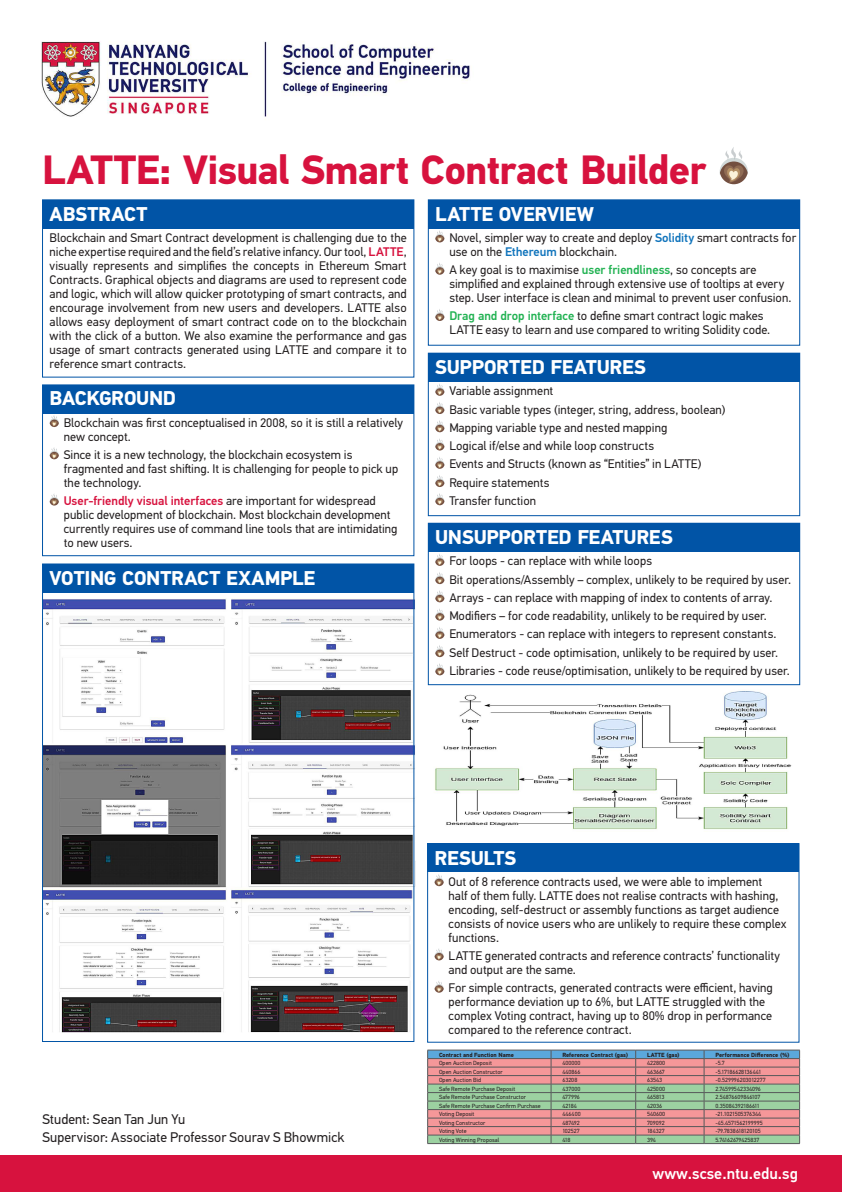
<style>
.page{position:relative;width:842px;height:1192px;background:#fff}
.page>*{position:absolute;margin:0;border:0;box-sizing:border-box;transform-origin:0 0}
.t1{font:700 41px "PF Din Text Universal";letter-spacing:-.02em;color:#d7123e}
.t2{font:700 20px "PF Din Text Universal";letter-spacing:-.01em;color:#fff}
.t3{font:500 16px "PF Din Text Universal";color:#fff}
.t4{font:14px/18px "PF Din Text Universal";letter-spacing:.005em;color:#231f20}
.t5{font:12.5px/14px "PF Din Text Universal";letter-spacing:.005em;color:#231f20}
.t6{font:6px "PF Din Text Universal";color:#231f20}
.t7{font:700 6px "PF Din Text Universal";letter-spacing:-.005em;color:#231f20}
.s1{font-weight:500;color:#d7123e}
.s2{font-weight:500;color:#1074bc}
.s3{font-weight:500;color:#21b252}
</style>
<div class="page">
<img style="left:41px;top:41px;width:429px;height:79px">
<div style="left:0;top:1155px;width:842px;height:37px;background:#d7123e"></div>
<img style="left:44px;top:598px;width:372px;height:434px">
<img style="left:434px;top:691px;width:358px;height:139px">
<div style="left:428px;top:200px;width:372px;height:145px;border:1px solid #0154a6"></div>
<div style="left:428px;top:200px;width:372px;height:28px;background:#0154a6"></div>
<div style="left:43px;top:200px;width:371px;height:28px;background:#0154a6"></div>
<svg style="left:435px;top:230px;width:9px;height:12px"></svg>
<svg style="left:435px;top:263px;width:9px;height:11px"></svg>
<svg style="left:435px;top:309px;width:9px;height:11px"></svg>
<div style="left:42px;top:385px;width:372px;height:171px;border:1px solid #0154a6"></div>
<div style="left:43px;top:385px;width:371px;height:28px;background:#0154a6"></div>
<svg style="left:50px;top:415px;width:9px;height:12px"></svg>
<svg style="left:50px;top:448px;width:9px;height:11px"></svg>
<svg style="left:50px;top:494px;width:9px;height:11px"></svg>
<div style="left:428px;top:353px;width:372px;height:163px;border:1px solid #0154a6"></div>
<div style="left:428px;top:353px;width:372px;height:29px;background:#0154a6"></div>
<svg style="left:435px;top:384px;width:9px;height:11px"></svg>
<svg style="left:435px;top:402px;width:9px;height:11px"></svg>
<svg style="left:435px;top:420px;width:9px;height:12px"></svg>
<svg style="left:435px;top:438px;width:9px;height:12px"></svg>
<svg style="left:435px;top:457px;width:9px;height:11px"></svg>
<svg style="left:435px;top:475px;width:9px;height:11px"></svg>
<svg style="left:435px;top:493px;width:9px;height:12px"></svg>
<div style="left:428px;top:523px;width:372px;height:162px;border:1px solid #0154a6"></div>
<div style="left:428px;top:523px;width:372px;height:29px;background:#0154a6"></div>
<svg style="left:435px;top:554px;width:9px;height:11px"></svg>
<svg style="left:435px;top:572px;width:9px;height:12px"></svg>
<svg style="left:435px;top:590px;width:9px;height:12px"></svg>
<svg style="left:435px;top:609px;width:9px;height:11px"></svg>
<svg style="left:435px;top:627px;width:9px;height:11px"></svg>
<svg style="left:435px;top:645px;width:9px;height:12px"></svg>
<svg style="left:435px;top:663px;width:9px;height:12px"></svg>
<div style="left:427px;top:843px;width:372px;height:199px;border:1px solid #0154a6"></div>
<div style="left:428px;top:844px;width:371px;height:28px;background:#0154a6"></div>
<svg style="left:434px;top:874px;width:10px;height:12px"></svg>
<svg style="left:434px;top:948px;width:10px;height:12px"></svg>
<svg style="left:434px;top:981px;width:10px;height:11px"></svg>
<div style="left:43px;top:564px;width:371px;height:28px;background:#0154a6"></div>
<svg style="left:720px;top:147px;width:28px;height:36px"></svg>
<svg style="left:427px;top:1050px;width:373px;height:93px"></svg>
<hr style="left:427px;top:1143px;width:124px;height:1px;background:#57585a">
<hr style="left:551px;top:1143px;width:85px;height:1px;background:#57585a">
<hr style="left:636px;top:1143px;width:68px;height:1px;background:#57585a">
<hr style="left:704px;top:1143px;width:96px;height:1px;background:#57585a">
<h1 class="t1" style="left:42px;top:143px;width:665px">LATTE: Visual Smart Contract Builder</h1>
<h2 class="t2" style="left:50px;top:201px;width:100px">ABSTRACT</h2>
<p class="t5" style="left:50px;top:231px;width:359px;text-align:justify">Blockchain and Smart Contract development is challenging due to the niche expertise required and the field’s relative infancy. Our tool, <span class="s1">LATTE</span>, visually represents and simplifies the concepts in Ethereum Smart Contracts. Graphical objects and diagrams are used to represent code and logic, which will allow quicker prototyping of smart contracts, and encourage involvement from new users and developers. LATTE also allows easy deployment of smart contract code on to the blockchain with the click of a button. We also examine the performance and gas usage of smart contracts generated using LATTE and compare it to reference smart contracts.</p>
<h2 class="t2" style="left:435px;top:201px;width:160px">LATTE OVERVIEW</h2>
<p class="t5" style="left:449px;top:231px;width:348px">Novel, simpler way to create and deploy <span class="s2">Solidity</span> smart contracts for use on the <span class="s2">Ethereum</span> blockchain.</p>
<p class="t5" style="left:449px;top:264px;width:344px">A key goal is to maximise <span class="s3">user friendliness</span>, so concepts are simplified and explained through extensive use of tooltips at every step. User interface is clean and minimal to prevent user confusion.</p>
<p class="t5" style="left:449px;top:310px;width:322px"><span class="s3">Drag and drop interface</span> to define smart contract logic makes<br>LATTE easy to learn and use compared to writing Solidity code.</p>
<h2 class="t2" style="left:435px;top:354px;width:212px">SUPPORTED FEATURES</h2>
<p class="t5" style="left:449px;top:383px;width:277px;line-height:18.2px">Variable assignment<br>Basic variable types (integer, string, address, boolean)<br>Mapping variable type and nested mapping<br>Logical if/else and while loop constructs<br>Events and Structs (known as “Entities” in LATTE)<br>Require statements<br>Transfer function</p>
<h2 class="t2" style="left:435px;top:524px;width:239px">UNSUPPORTED FEATURES</h2>
<p class="t5" style="left:449px;top:553px;width:343px;line-height:18.2px">For loops - can replace with while loops<br>Bit operations/Assembly – complex, unlikely to be required by user.<br>Arrays - can replace with mapping of index to contents of array.<br>Modifiers – for code readability, unlikely to be required by user.<br>Enumerators - can replace with integers to represent constants.<br>Self Destruct - code optimisation, unlikely to be required by user.<br>Libraries - code reuse/optimisation, unlikely to be required by user.</p>
<h2 class="t2" style="left:50px;top:385px;width:128px">BACKGROUND</h2>
<p class="t5" style="left:64px;top:416px;width:341px">Blockchain was first conceptualised in 2008, so it is still a relatively new concept.</p>
<p class="t5" style="left:64px;top:448px;width:336px">Since it is a new technology, the blockchain ecosystem is fragmented and fast shifting. It is challenging for people to pick up the technology.</p>
<p class="t5" style="left:64px;top:495px;width:335px"><span class="s1">User-friendly visual interfaces</span> are important for widespread public development of blockchain. Most blockchain development currently requires use of command line tools that are intimidating to new users.</p>
<h2 class="t2" style="left:50px;top:565px;width:267px">VOTING CONTRACT EXAMPLE</h2>
<p class="t4" style="left:43px;top:1111px;width:304px">Student: Sean Tan Jun Yu<br>Supervisor: Associate Professor Sourav S Bhowmick</p>
<h2 class="t2" style="left:434px;top:845px;width:84px">RESULTS</h2>
<p class="t5" style="left:449px;top:875px;width:339px">Out of 8 reference contracts used, we were able to implement<br>half of them fully. LATTE does not realise contracts with hashing, encoding, self-destruct or assembly functions as target audience consists of novice users who are unlikely to require these complex functions.</p>
<p class="t5" style="left:449px;top:949px;width:333px">LATTE generated contracts and reference contracts’ functionality and output are the same.</p>
<p class="t5" style="left:449px;top:982px;width:326px">For simple contracts, generated contracts were efficient, having performance deviation up to 6%, but LATTE struggled with the complex Voting contract, having up to 80% drop in performance compared to the reference contract.</p>
<p class="t7" style="left:439px;top:1051px;width:76px">Contract and Function Name</p>
<p class="t7" style="left:562px;top:1051px;width:67px">Reference Contract (gas)</p>
<p class="t7" style="left:647px;top:1051px;width:34px">LATTE (gas)</p>
<p class="t7" style="left:715px;top:1051px;width:76px">Performance Difference (%)</p>
<p class="t6" style="left:439px;top:1059px;width:54px">Open Auction Deposit</p>
<p class="t6" style="left:562px;top:1059px;width:20px">400000</p>
<p class="t6" style="left:647px;top:1059px;width:20px">422800</p>
<p class="t6" style="left:715px;top:1059px;width:11px">-5.7</p>
<p class="t6" style="left:439px;top:1068px;width:65px">Open Auction Constructor</p>
<p class="t6" style="left:562px;top:1068px;width:20px">440866</p>
<p class="t6" style="left:647px;top:1068px;width:19px">463667</p>
<p class="t6" style="left:715px;top:1068px;width:47px">-5.17186628136441</p>
<p class="t6" style="left:439px;top:1076px;width:44px">Open Auction Bid</p>
<p class="t6" style="left:562px;top:1076px;width:16px">63208</p>
<p class="t6" style="left:647px;top:1076px;width:17px">63543</p>
<p class="t6" style="left:715px;top:1076px;width:52px">-0.529996203012277</p>
<p class="t6" style="left:439px;top:1085px;width:78px">Safe Remote Purchase Deposit</p>
<p class="t6" style="left:562px;top:1085px;width:19px">437000</p>
<p class="t6" style="left:647px;top:1085px;width:19px">425000</p>
<p class="t6" style="left:715px;top:1085px;width:47px">2.74599542334096</p>
<p class="t6" style="left:439px;top:1093px;width:89px">Safe Remote Purchase Constructor</p>
<p class="t6" style="left:562px;top:1093px;width:19px">477996</p>
<p class="t6" style="left:647px;top:1093px;width:19px">465813</p>
<p class="t6" style="left:715px;top:1093px;width:47px">2.54876609846107</p>
<p class="t6" style="left:439px;top:1102px;width:103px">Safe Remote Purchase Confirm Purchase</p>
<p class="t6" style="left:562px;top:1102px;width:16px">42184</p>
<p class="t6" style="left:647px;top:1102px;width:16px">42036</p>
<p class="t6" style="left:715px;top:1102px;width:46px">0.35084392186611</p>
<p class="t6" style="left:439px;top:1110px;width:37px">Voting Deposit</p>
<p class="t6" style="left:562px;top:1110px;width:20px">446400</p>
<p class="t6" style="left:647px;top:1110px;width:20px">540600</p>
<p class="t6" style="left:715px;top:1110px;width:47px">-21.1021505376344</p>
<p class="t6" style="left:439px;top:1119px;width:48px">Voting Constructor</p>
<p class="t6" style="left:562px;top:1119px;width:19px">487492</p>
<p class="t6" style="left:647px;top:1119px;width:19px">709092</p>
<p class="t6" style="left:715px;top:1119px;width:49px">-45.4571562199995</p>
<p class="t6" style="left:439px;top:1127px;width:29px">Voting Vote</p>
<p class="t6" style="left:562px;top:1127px;width:19px">102527</p>
<p class="t6" style="left:647px;top:1127px;width:19px">184327</p>
<p class="t6" style="left:715px;top:1127px;width:47px">-79.7838618120105</p>
<p class="t6" style="left:439px;top:1136px;width:62px">Voting Winning Proposal</p>
<p class="t6" style="left:562px;top:1136px;width:10px">418</p>
<p class="t6" style="left:647px;top:1136px;width:10px">394</p>
<p class="t6" style="left:715px;top:1136px;width:45px">5.74162679425837</p>
<p class="t3" style="left:653px;top:1164px;width:147px">www.scse.ntu.edu.sg</p>
</div>
